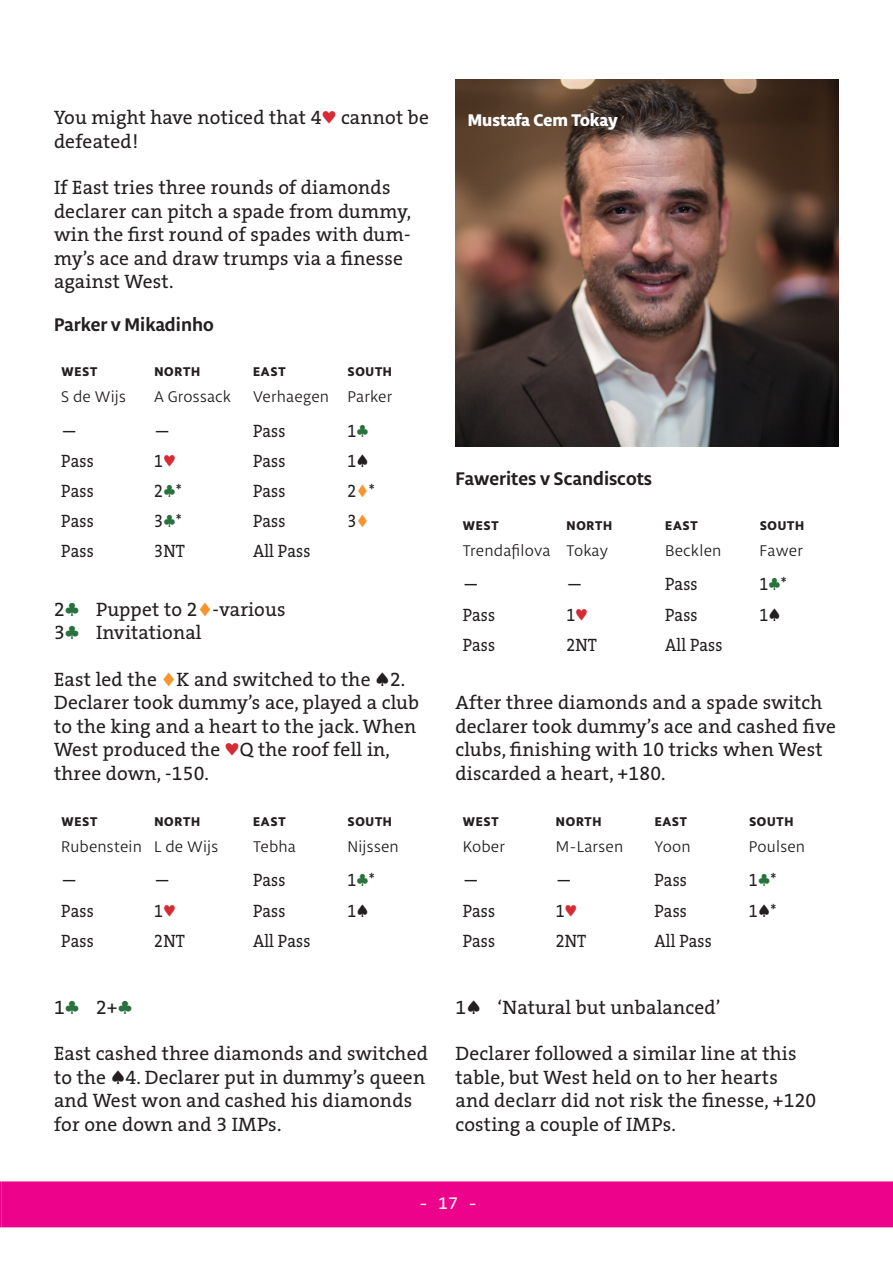
<style>
.page{position:relative;width:893px;height:1263px;background:#fff}
.page>*{position:absolute;margin:0;border:0;box-sizing:border-box;transform-origin:0 0}
.BRØD{font:19.5px/23.4px "The Serif HP5 Plain";letter-spacing:.01em;color:#231f20}
.FORDELING_RUBRIK{font:700 19.5px "Libertad";color:#231f20}
.VNØS_RESULTAT{font:18px "The Serif HP5 Plain";letter-spacing:.01em;color:#231f20;scale:.9 1}
.t1{font:800 18px "Libertad";color:#fff}
.t2{font:18px "Consolas";color:#fff}
.VNØS_NAVN{font:16.5px "Libertad";letter-spacing:.01em;color:#231f20}
.t3{font:800 13.5px "Libertad";letter-spacing:.055em;color:#231f20}
.s1{color:#d62b35}
.s2{color:#29723e}
.s3{color:#f7942e}
</style>
<div class="page">
<div style="left:0;top:1181px;width:893px;height:46px;background:#ed028c"></div>
<img style="left:455px;top:80px;width:384px;height:366px">
<p class="BRØD" style="left:54px;top:106px;width:376px">You might have noticed that 4<span class="s1">♥</span> cannot be defeated!</p>
<p class="BRØD" style="left:54px;top:176px;width:359px">If East tries three rounds of diamonds declarer can pitch a spade from dummy, win the first round of spades with dum&shy;my’s ace and draw trumps via a finesse against West.</p>
<p class="FORDELING_RUBRIK" style="left:54px;top:311px;width:161px">Parker v Mikadinho</p>
<p class="t3" style="left:61px;top:362px;width:37px">WEST</p>
<p class="t3" style="left:154px;top:362px;width:47px">NORTH</p>
<p class="t3" style="left:253px;top:362px;width:34px">EAST</p>
<p class="t3" style="left:348px;top:362px;width:46px">SOUTH</p>
<p class="VNØS_NAVN" style="left:61px;top:386px;width:66px">S de Wijs</p>
<p class="VNØS_NAVN" style="left:154px;top:386px;width:79px">A Grossack</p>
<p class="VNØS_NAVN" style="left:253px;top:386px;width:78px">Verhaegen</p>
<p class="VNØS_NAVN" style="left:347px;top:386px;width:46px">Parker</p>
<p class="VNØS_RESULTAT" style="left:61px;top:419px;width:19px">—</p>
<p class="VNØS_RESULTAT" style="left:154px;top:419px;width:20px">—</p>
<p class="VNØS_RESULTAT" style="left:253px;top:419px;width:38px">Pass</p>
<p class="VNØS_RESULTAT" style="left:347px;top:419px;width:25px">1<span class="s2">♣</span></p>
<p class="VNØS_RESULTAT" style="left:61px;top:449px;width:38px">Pass</p>
<p class="VNØS_RESULTAT" style="left:154px;top:449px;width:25px">1<span class="s1">♥</span></p>
<p class="VNØS_RESULTAT" style="left:253px;top:449px;width:38px">Pass</p>
<p class="VNØS_RESULTAT" style="left:347px;top:449px;width:25px">1♠</p>
<p class="VNØS_RESULTAT" style="left:61px;top:479px;width:38px">Pass</p>
<p class="VNØS_RESULTAT" style="left:154px;top:479px;width:32px">2<span class="s2">♣</span>*</p>
<p class="VNØS_RESULTAT" style="left:253px;top:479px;width:38px">Pass</p>
<p class="VNØS_RESULTAT" style="left:347px;top:479px;width:32px">2<span class="s3">♦</span>*</p>
<p class="VNØS_RESULTAT" style="left:61px;top:509px;width:38px">Pass</p>
<p class="VNØS_RESULTAT" style="left:154px;top:509px;width:32px">3<span class="s2">♣</span>*</p>
<p class="VNØS_RESULTAT" style="left:253px;top:509px;width:38px">Pass</p>
<p class="VNØS_RESULTAT" style="left:347px;top:509px;width:25px">3<span class="s3">♦</span></p>
<p class="VNØS_RESULTAT" style="left:61px;top:539px;width:38px">Pass</p>
<p class="VNØS_RESULTAT" style="left:154px;top:539px;width:35px">3NT</p>
<p class="VNØS_RESULTAT" style="left:253px;top:539px;width:65px">All Pass</p>
<p class="BRØD" style="left:54px;top:597px;width:233px">2<span class="s2">♣</span> Puppet to 2<span class="s3">♦</span>-various</p>
<p class="BRØD" style="left:54px;top:621px;width:149px">3<span class="s2">♣</span> Invitational</p>
<p class="BRØD" style="left:54px;top:668px;width:367px">East led the <span class="s3">♦</span>K and switched to the ♠2.<br>Declarer took dummy’s ace, played a club to the king and a heart to the jack. When West produced the <span class="s1">♥</span>Q the roof fell in, three down, -150.</p>
<p class="t3" style="left:61px;top:812px;width:37px">WEST</p>
<p class="t3" style="left:154px;top:812px;width:47px">NORTH</p>
<p class="t3" style="left:253px;top:812px;width:34px">EAST</p>
<p class="t3" style="left:348px;top:812px;width:46px">SOUTH</p>
<p class="VNØS_NAVN" style="left:61px;top:836px;width:82px">Rubenstein</p>
<p class="VNØS_NAVN" style="left:154px;top:836px;width:65px">L de Wijs</p>
<p class="VNØS_NAVN" style="left:253px;top:836px;width:44px">Tebha</p>
<p class="VNØS_NAVN" style="left:347px;top:836px;width:53px">Nijssen</p>
<p class="VNØS_RESULTAT" style="left:61px;top:869px;width:19px">—</p>
<p class="VNØS_RESULTAT" style="left:154px;top:869px;width:20px">—</p>
<p class="VNØS_RESULTAT" style="left:253px;top:869px;width:38px">Pass</p>
<p class="VNØS_RESULTAT" style="left:347px;top:869px;width:32px">1<span class="s2">♣</span>*</p>
<p class="VNØS_RESULTAT" style="left:61px;top:899px;width:38px">Pass</p>
<p class="VNØS_RESULTAT" style="left:154px;top:899px;width:25px">1<span class="s1">♥</span></p>
<p class="VNØS_RESULTAT" style="left:253px;top:899px;width:38px">Pass</p>
<p class="VNØS_RESULTAT" style="left:347px;top:899px;width:25px">1♠</p>
<p class="VNØS_RESULTAT" style="left:61px;top:929px;width:38px">Pass</p>
<p class="VNØS_RESULTAT" style="left:154px;top:929px;width:35px">2NT</p>
<p class="VNØS_RESULTAT" style="left:253px;top:929px;width:65px">All Pass</p>
<p class="BRØD" style="left:54px;top:995px;width:80px">1<span class="s2">♣</span> 2+<span class="s2">♣</span></p>
<p class="BRØD" style="left:54px;top:1042px;width:376px">East cashed three diamonds and switched to the ♠4. Declarer put in dummy’s queen and West won and cashed his diamonds for one down and 3 IMPs.</p>
<p class="t1" style="left:468px;top:107px;width:152px">Mustafa Cem Tokay</p>
<p class="FORDELING_RUBRIK" style="left:455px;top:465px;width:198px">Fawerites v Scandiscots</p>
<p class="t3" style="left:463px;top:516px;width:37px">WEST</p>
<p class="t3" style="left:567px;top:516px;width:47px">NORTH</p>
<p class="t3" style="left:665px;top:516px;width:34px">EAST</p>
<p class="t3" style="left:760px;top:516px;width:46px">SOUTH</p>
<p class="VNØS_NAVN" style="left:463px;top:540px;width:89px">Trendafilova</p>
<p class="VNØS_NAVN" style="left:566px;top:540px;width:43px">Tokay</p>
<p class="VNØS_NAVN" style="left:665px;top:540px;width:58px">Becklen</p>
<p class="VNØS_NAVN" style="left:760px;top:540px;width:45px">Fawer</p>
<p class="VNØS_RESULTAT" style="left:463px;top:573px;width:19px">—</p>
<p class="VNØS_RESULTAT" style="left:566px;top:573px;width:19px">—</p>
<p class="VNØS_RESULTAT" style="left:665px;top:573px;width:38px">Pass</p>
<p class="VNØS_RESULTAT" style="left:760px;top:573px;width:32px">1<span class="s2">♣</span>*</p>
<p class="VNØS_RESULTAT" style="left:463px;top:603px;width:38px">Pass</p>
<p class="VNØS_RESULTAT" style="left:566px;top:603px;width:25px">1<span class="s1">♥</span></p>
<p class="VNØS_RESULTAT" style="left:665px;top:603px;width:38px">Pass</p>
<p class="VNØS_RESULTAT" style="left:760px;top:603px;width:25px">1♠</p>
<p class="VNØS_RESULTAT" style="left:463px;top:633px;width:38px">Pass</p>
<p class="VNØS_RESULTAT" style="left:566px;top:633px;width:35px">2NT</p>
<p class="VNØS_RESULTAT" style="left:665px;top:633px;width:65px">All Pass</p>
<p class="BRØD" style="left:455px;top:691px;width:382px">After three diamonds and a spade switch declarer took dummy’s ace and cashed five clubs, finishing with 10 tricks when West discarded a heart, +180.</p>
<p class="t3" style="left:463px;top:812px;width:37px">WEST</p>
<p class="t3" style="left:556px;top:812px;width:47px">NORTH</p>
<p class="t3" style="left:655px;top:812px;width:34px">EAST</p>
<p class="t3" style="left:749px;top:812px;width:46px">SOUTH</p>
<p class="VNØS_NAVN" style="left:463px;top:836px;width:44px">Kober</p>
<p class="VNØS_NAVN" style="left:556px;top:836px;width:69px">M-Larsen</p>
<p class="VNØS_NAVN" style="left:654px;top:836px;width:38px">Yoon</p>
<p class="VNØS_NAVN" style="left:749px;top:836px;width:58px">Poulsen</p>
<p class="VNØS_RESULTAT" style="left:463px;top:869px;width:19px">—</p>
<p class="VNØS_RESULTAT" style="left:556px;top:869px;width:19px">—</p>
<p class="VNØS_RESULTAT" style="left:654px;top:869px;width:38px">Pass</p>
<p class="VNØS_RESULTAT" style="left:749px;top:869px;width:32px">1<span class="s2">♣</span>*</p>
<p class="VNØS_RESULTAT" style="left:463px;top:899px;width:38px">Pass</p>
<p class="VNØS_RESULTAT" style="left:556px;top:899px;width:25px">1<span class="s1">♥</span></p>
<p class="VNØS_RESULTAT" style="left:654px;top:899px;width:38px">Pass</p>
<p class="VNØS_RESULTAT" style="left:749px;top:899px;width:32px">1♠*</p>
<p class="VNØS_RESULTAT" style="left:463px;top:929px;width:38px">Pass</p>
<p class="VNØS_RESULTAT" style="left:556px;top:929px;width:35px">2NT</p>
<p class="VNØS_RESULTAT" style="left:654px;top:929px;width:65px">All Pass</p>
<p class="BRØD" style="left:455px;top:995px;width:267px">1♠ ‘Natural but unbalanced’</p>
<p class="BRØD" style="left:455px;top:1042px;width:362px">Declarer followed a similar line at this table, but West held on to her hearts and declarr did not risk the finesse, +120 costing a couple of IMPs.</p>
<p class="t2" style="left:418px;top:1191px;width:61px">- 17 -</p>
</div>
